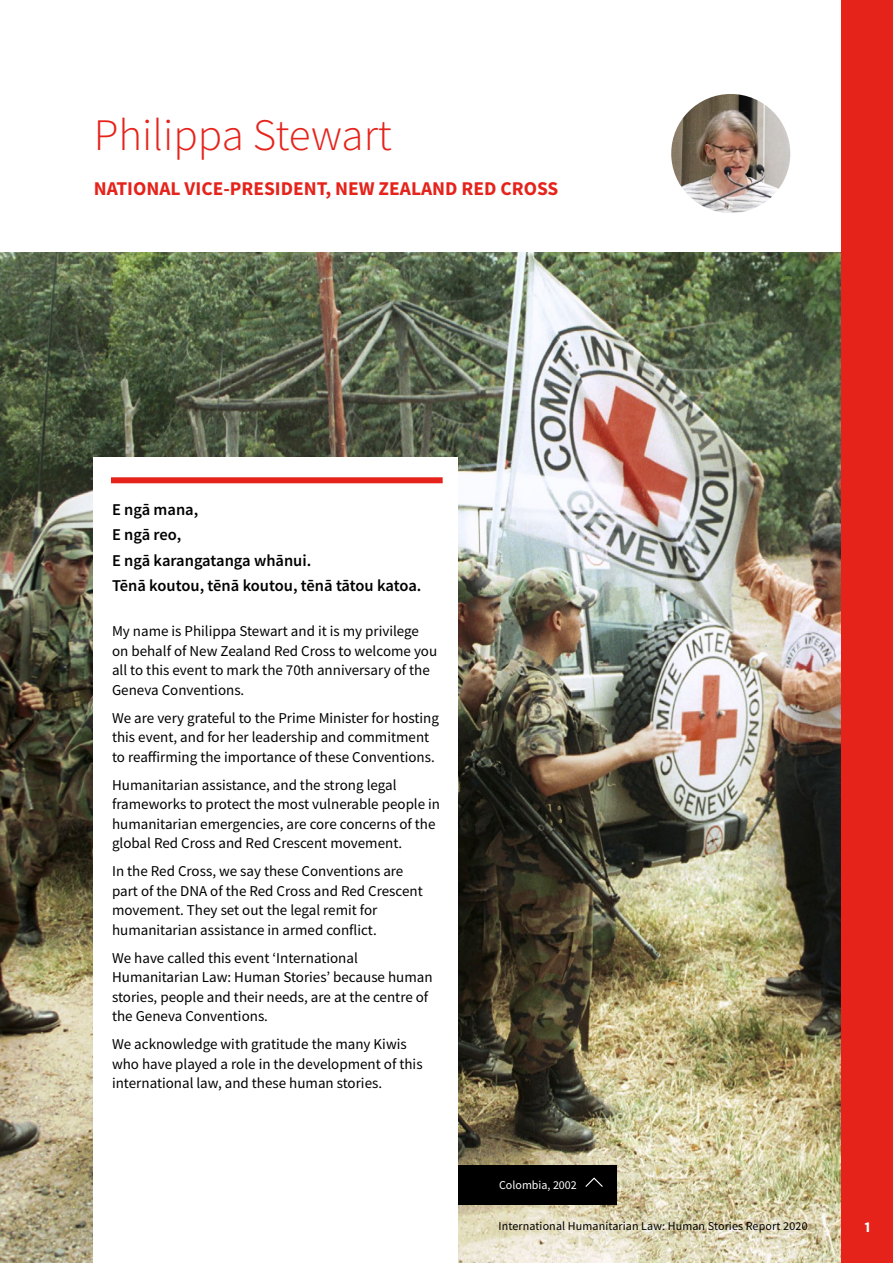
<style>
.page{position:relative;width:893px;height:1263px;background:#fff}
.page>*{position:absolute;margin:0;border:0;box-sizing:border-box;transform-origin:0 0}
.t1{font:300 45px "Source Sans Pro";color:#e5231b}
.t2{font:700 19.5px "Source Sans Pro";color:#e5231b}
.t3{font:600 16.5px/25.2px "Source Sans Pro";color:#000}
.t4{font:15px/19.5px "Source Sans Pro";color:#000}
.t5{font:700 15px "Source Sans Pro";color:#fff}
.t6{font:12px "Source Sans Pro";letter-spacing:.01em;color:#000}
.t7{font:12px "Source Sans Pro";color:#fff}
</style>
<div class="page">
<img style="left:0;top:252px;width:842px;height:1011px">
<div style="left:356px;top:1165px;width:260px;height:40px;background:#000"></div>
<svg style="left:585px;top:1177px;width:18px;height:10px"></svg>
<div style="left:94px;top:458px;width:364px;height:805px;background:#fff"></div>
<div style="left:111px;top:477px;width:332px;height:6px;background:#e5231b"></div>
<img style="left:671px;top:94px;width:119px;height:119px;border-radius:60px">
<div style="left:842px;top:0;width:51px;height:1263px;background:#e5231b"></div>
<h1 class="t1" style="left:94px;top:107px;width:300px">Philippa Stewart</h1>
<h2 class="t2" style="left:94px;top:175px;width:466px">NATIONAL VICE-PRESIDENT, NEW ZEALAND RED CROSS</h2>
<p class="t3" style="left:112px;top:497px;width:311px">E ngā mana,<br>E ngā reo,<br>E ngā karangatanga whānui.<br>Tēnā koutou, tēnā koutou, tēnā tātou katoa.</p>
<p class="t4" style="left:112px;top:621px;width:327px">My name is Philippa Stewart and it is my privilege on behalf of New Zealand Red Cross to welcome you all to this event to mark the 70th anniversary of the Geneva Conventions.</p>
<p class="t4" style="left:112px;top:708px;width:328px">We are very grateful to the Prime Minister for hosting this event, and for her leadership and commitment to reaffirming the importance of these Conventions.</p>
<p class="t4" style="left:112px;top:775px;width:330px">Humanitarian assistance, and the strong legal frameworks to protect the most vulnerable people in humanitarian emergencies, are core concerns of the global Red Cross and Red Crescent movement.</p>
<p class="t4" style="left:112px;top:861px;width:312px">In the Red Cross, we say these Conventions are part of the DNA of the Red Cross and Red Crescent movement. They set out the legal remit for humanitarian assistance in armed conflict.</p>
<p class="t4" style="left:112px;top:948px;width:322px">We have called this event ‘International Humanitarian Law: Human Stories’ because human stories, people and their needs, are at the centre of the Geneva Conventions.</p>
<p class="t4" style="left:112px;top:1034px;width:312px">We acknowledge with gratitude the many Kiwis who have played a role in the development of this international law, and these human stories.</p>
<p class="t7" style="left:499px;top:1178px;width:79px">Colombia, 2002</p>
<p class="t6" style="left:498px;top:1218px;width:311px">International Humanitarian Law: Human Stories Report 2020</p>
<p class="t5" style="left:864px;top:1217px;width:8px">1</p>
</div>
